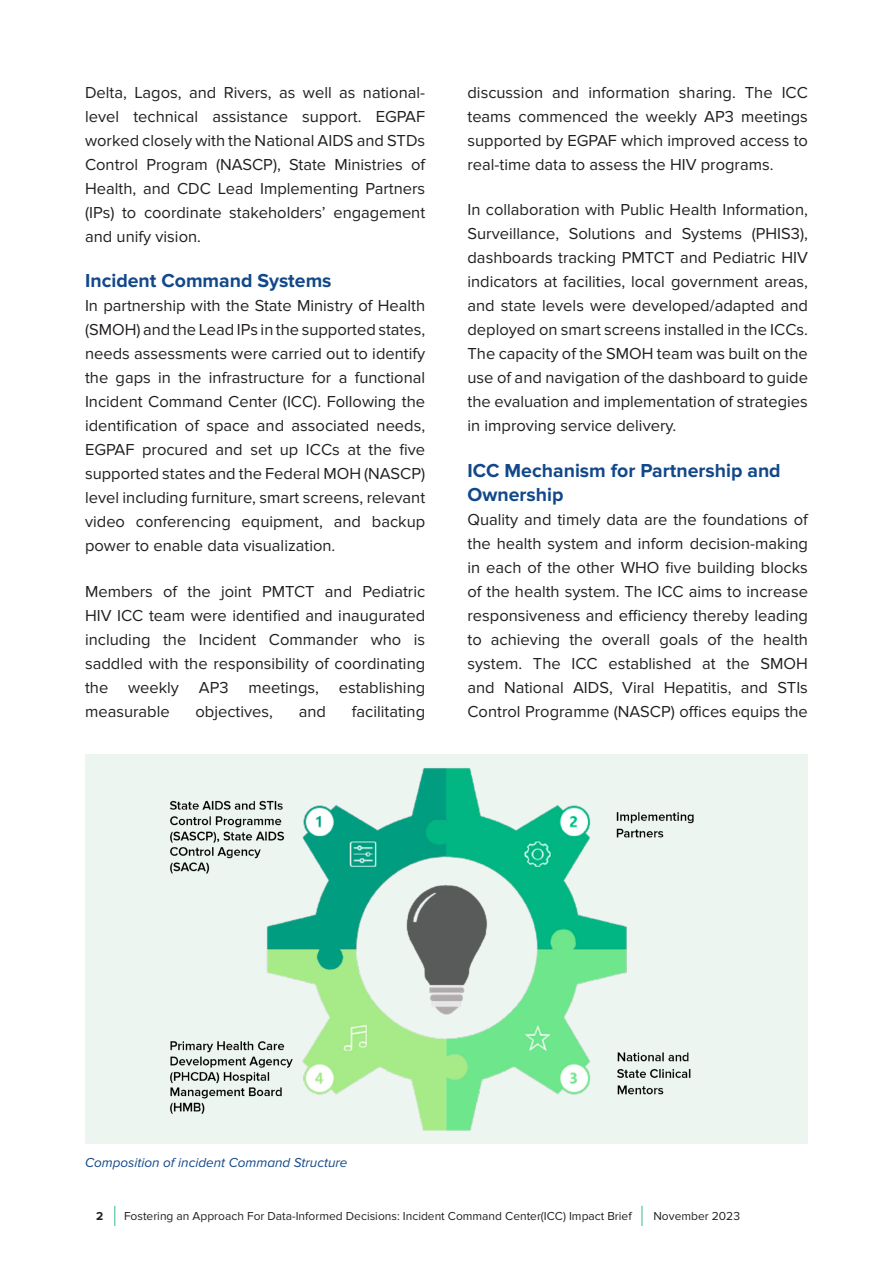
<style>
.page{position:relative;width:893px;height:1263px;background:#fff}
.page>*{position:absolute;margin:0;border:0;box-sizing:border-box;transform-origin:0 0}
.Paragraph_Style_1{font:700 19.5px/24px "Proxima Nova";color:#124889}
.t1{font:16.5px/24px "Proxima Nova";color:#231f20;text-align:justify}
.t2{font:italic 13.5px "Proxima Nova";color:#124889}
.t3{font:12px "Proxima Nova";color:#231f20}
.t4{font:700 12px "Proxima Nova";color:#231f20}
</style>
<div class="page">
<svg style="left:114px;top:1206px;width:1px;height:20px"></svg>
<svg style="left:642px;top:1206px;width:1px;height:20px"></svg>
<div style="left:85px;top:755px;width:723px;height:389px;background:#edf5f1"></div>
<img style="left:170px;top:768px;width:524px;height:363px">
<p class="t1" style="left:85px;top:81px;width:342px">Delta, Lagos, and Rivers, as well as national&shy;level technical assistance support. EGPAF worked closely with the National AIDS and STDs Control Program (NASCP), State Ministries of Health, and CDC Lead Implementing Partners (IPs) to coordinate stakeholders’ engagement and unify vision.</p>
<p class="Paragraph_Style_1" style="left:85px;top:269px;width:248px">Incident Command Systems</p>
<p class="t1" style="left:85px;top:294px;width:342px">In partnership with the State Ministry of Health (SMOH) and the Lead IPs in the supported states, needs assessments were carried out to identify the gaps in the infrastructure for a functional Incident Command Center (ICC). Following the identification of space and associated needs, EGPAF procured and set up ICCs at the five supported states and the Federal MOH (NASCP) level including furniture, smart screens, relevant video conferencing equipment, and backup power to enable data visualization.</p>
<p class="t1" style="left:85px;top:579px;width:342px">Members of the joint PMTCT and Pediatric HIV ICC team were identified and inaugurated including the Incident Commander who is saddled with the responsibility of coordinating the weekly AP3 meetings, establishing measurable</p>
<p class="t1" style="left:196px;top:699px;width:79px">objectives,</p>
<p class="t1" style="left:299px;top:699px;width:29px">and</p>
<p class="t1" style="left:352px;top:699px;width:75px">facilitating</p>
<p class="t1" style="left:467px;top:81px;width:342px">discussion and information sharing. The ICC teams commenced the weekly AP3 meetings supported by EGPAF which improved access to real-time data to assess the HIV programs.</p>
<p class="t1" style="left:467px;top:198px;width:342px">In collaboration with Public Health Information, Surveillance, Solutions and Systems (PHIS3), dashboards tracking PMTCT and Pediatric HIV indicators at facilities, local government areas, and state levels were developed/adapted and deployed on smart screens installed in the ICCs.<br>The capacity of the SMOH team was built on the use of and navigation of the dashboard to guide the evaluation and implementation of strategies in improving service delivery.</p>
<p class="Paragraph_Style_1" style="left:467px;top:459px;width:315px">ICC Mechanism for Partnership and<br>Ownership</p>
<p class="t1" style="left:467px;top:507px;width:342px">Quality and timely data are the foundations of the health system and inform decision-making in each of the other WHO five building blocks of the health system. The ICC aims to increase responsiveness and efficiency thereby leading to achieving the overall goals of the health system. The ICC established at the SMOH and National AIDS, Viral Hepatitis, and STIs Control Programme (NASCP) offices equips the</p>
<p class="t2" style="left:85px;top:1155px;width:264px">Composition of incident Command Structure</p>
<p class="t4" style="left:96px;top:1209px;width:9px">2</p>
<p class="t3" style="left:124px;top:1209px;width:509px">Fostering an Approach For Data-Informed Decisions: Incident Command Center(ICC) Impact Brief</p>
<p class="t3" style="left:653px;top:1209px;width:88px">November 2023</p>
</div>
